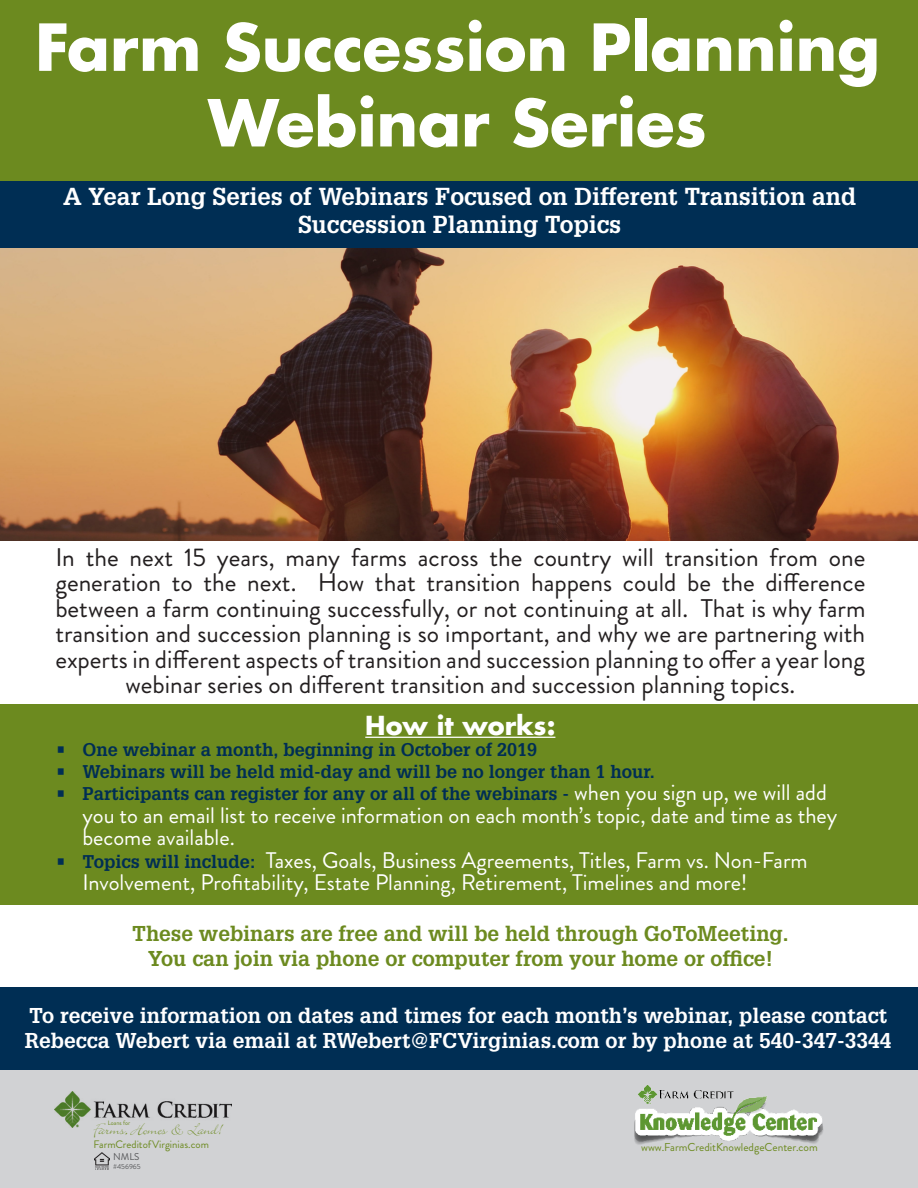
<style>
.page{position:relative;width:918px;height:1188px;background:#fff}
.page>*{position:absolute;margin:0;border:0;box-sizing:border-box;transform-origin:0 0}
.t1{font:700 63px "Futura LT Pro";color:#fff}
.t2{font:25.5px/25.5px "Brandon Grotesque";color:#231f20;text-align:center}
.t3{font:700 25.5px "Futura LT Pro";color:#fff}
.t4{font:700 24px/28.8px "Glypha LT Pro";color:#fff;text-align:center}
.t5{font:22.5px/22.5px "Brandon Grotesque";color:#fff}
.t6{font:700 21px/25.2px "Glypha LT Pro";color:#fff}
.t7{font:700 21px "Glypha LT Pro";color:#6c8a1f}
.t8{font:700 18px "Glypha LT Pro";color:#002e54}
.t9{font:17.85px "Bickley Script";color:#6c8a1f}
.t10{font:11.4px "Brandon Grotesque";color:#6c8a1f}
.t11{font:10.8px "Brandon Grotesque";color:#6c8a1f}
.t12{font:9.9px "Brandon Grotesque";color:#57585a}
.t13{font:7.2px "Brandon Grotesque";color:#57585a}
.t14{font:6.3px "Brandon Grotesque";color:#6c8a1f}
.s1{font-family:"Brandon Grotesque";font-weight:400;font-size:22.5px;color:#fff}
.s2{font-family:"Glypha LT Pro";font-weight:700;font-size:18px;color:#002e54}
</style>
<div class="page">
<div style="left:0;top:704px;width:918px;height:201px;background:#6c8a1f"></div>
<div style="left:0;top:1069px;width:918px;height:119px;background:#d1d2d4"></div>
<img style="left:631px;top:1084px;width:197px;height:62px">
<img style="left:55px;top:1091px;width:176px;height:37px">
<img style="left:94px;top:1153px;width:16px;height:17px">
<div style="left:0;top:0;width:918px;height:181px;background:#6c8a1f"></div>
<div style="left:0;top:181px;width:918px;height:67px;background:#002e54"></div>
<hr style="left:365px;top:737px;width:190px;height:1px;background:#fff">
<img style="left:0;top:248px;width:918px;height:292px">
<div style="left:0;top:987px;width:918px;height:82px;background:#002e54"></div>
<p class="t1" style="left:35px;top:-1px;width:846px">Farm Succession Planning</p>
<p class="t1" style="left:208px;top:74px;width:500px">Webinar Series</p>
<p class="t4" style="left:63px;top:181px;width:795px">A Year Long Series of Webinars Focused on Different Transition and<br>Succession Planning Topics</p>
<p class="t2" style="left:55px;top:545px;width:812px">In the next 15 years, many farms across the country will transition from one generation to the next. How that transition happens could be the difference between a farm continuing successfully, or not continuing at all. That is why farm transition and succession planning is so important, and why we are partnering with experts in different aspects of transition and succession planning to offer a year long webinar series on different transition and succession planning topics.</p>
<p class="t3" style="left:365px;top:706px;width:192px">How it works:</p>
<p class="t8" style="left:55px;top:739px;width:483px">• One webinar a month, beginning in October of 2019</p>
<p class="t8" style="left:55px;top:760px;width:601px">• Webinars will be held mid-day and will be no longer than 1 hour.</p>
<p class="t8" style="left:55px;top:783px;width:773px">• Participants can register for any or all of the webinars - <span class="s1">when you sign up, we will add</span></p>
<p class="t5" style="left:82px;top:804px;width:757px">you to an email list to receive information on each month’s topic, date and time as they become available.</p>
<p class="t5" style="left:82px;top:849px;width:727px;text-indent:-27px"><span class="s2">• Topics will include:</span> Taxes, Goals, Business Agreements, Titles, Farm vs. Non-Farm<br>Involvement, Profitability, Estate Planning, Retirement, Timelines and more!</p>
<p class="t7" style="left:132px;top:920px;width:658px">These webinars are free and will be held through GoToMeeting.</p>
<p class="t7" style="left:148px;top:946px;width:626px">You can join via phone or computer from your home or office!</p>
<p class="t6" style="left:25px;top:1002px;width:868px">To receive information on dates and times for each month’s webinar, please contact<br>Rebecca Webert via email at RWebert@FCVirginias.com or by phone at 540-347-3344</p>
<p class="t14" style="left:108px;top:1119px;width:24px">Loans for</p>
<p class="t9" style="left:94px;top:1121px;width:130px">Farms, Homes &amp; Land!</p>
<p class="t11" style="left:94px;top:1137px;width:117px">FarmCreditofVirginias.com</p>
<p class="t12" style="left:113px;top:1150px;width:28px">NMLS</p>
<p class="t13" style="left:113px;top:1162px;width:29px">#456965</p>
<p class="t10" style="left:641px;top:1139px;width:178px">www.FarmCreditKnowledgeCenter.com</p>
</div>
